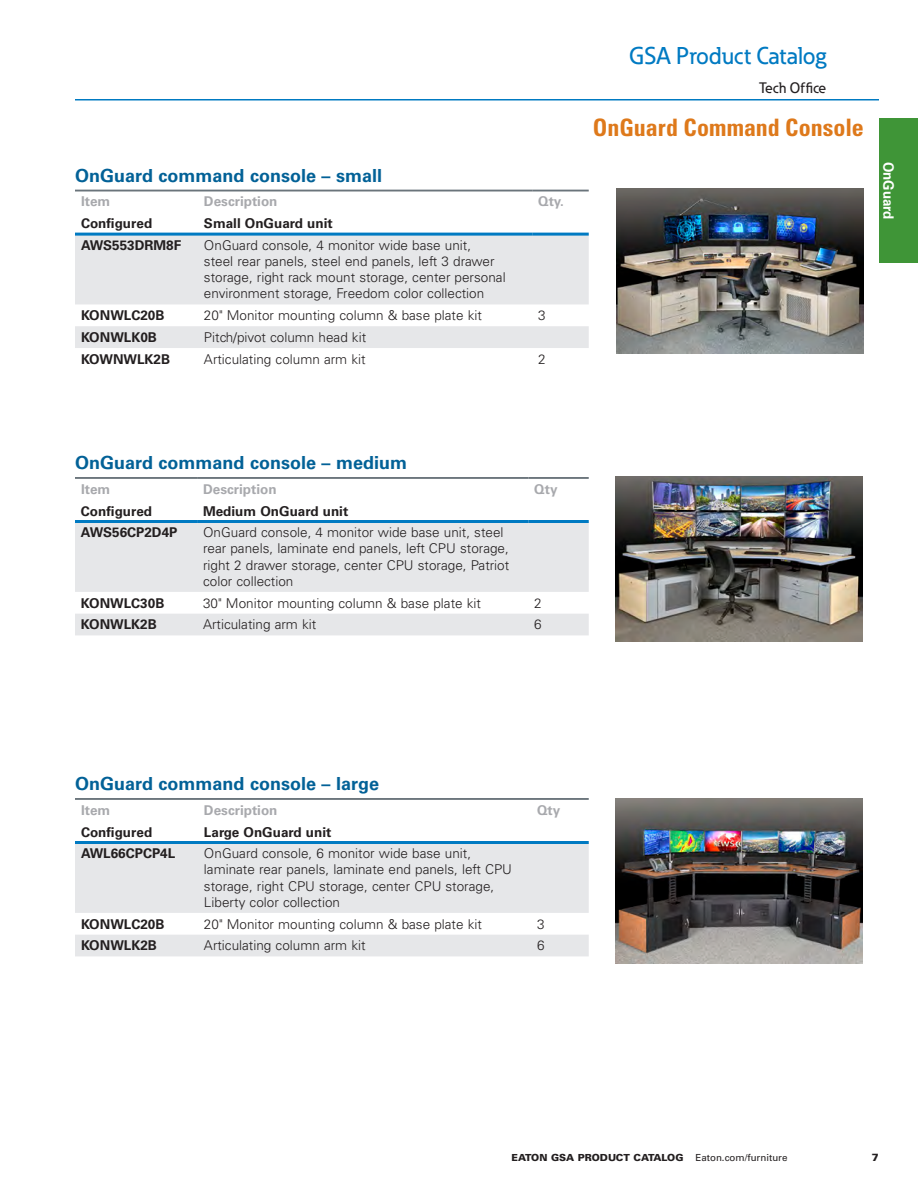
<style>
.page{position:relative;width:918px;height:1188px;background:#fff}
.page>*{position:absolute;margin:0;border:0;box-sizing:border-box;transform-origin:0 0}
.t1{font:700 condensed 24px "Univers LT Std";color:#de791b}
._00_Category_Flush_R{font:500 24px "Eaton";color:#007ac2}
.t2{font:700 18px "Univers LT Std";color:#026197}
._00_Section_Flush_Ri{font:500 15px "Eaton";color:#231f20}
.t3{font:700 14.25px "Univers LT Std";color:#fff;scale:.94 1}
.t4{font:300 13.5px/16.2px "Univers LT Std";color:#231f20}
.t5{font:700 13.5px "Univers LT Std";color:#231f20}
.t6{font:700 13.5px "Univers LT Std";color:#a8a9ad}
.t7{font:900 10.5px "Univers LT Std";color:#231f20}
.t8{font:900 9.75px "Univers LT Std";color:#231f20}
.s1{font-weight:400}
</style>
<div class="page">
<div style="left:879px;top:118px;width:39px;height:145px;background:#3f9537"></div>
<hr style="left:75px;top:99px;width:804px;height:1px;background:#007ac2">
<img style="left:616px;top:189px;width:248px;height:165px">
<img style="left:615px;top:476px;width:248px;height:165px">
<img style="left:615px;top:798px;width:248px;height:165px">
<svg style="left:75px;top:236px;width:514px;height:112px;fill:#e6e7e9"></svg>
<hr style="left:75px;top:190px;width:123px;height:1px;background:#6a747b">
<hr style="left:198px;top:190px;width:334px;height:1px;background:#6a747b">
<hr style="left:532px;top:190px;width:57px;height:1px;background:#6a747b">
<hr style="left:75px;top:233px;width:123px;height:3px;background:#007ac2">
<hr style="left:198px;top:233px;width:334px;height:3px;background:#007ac2">
<hr style="left:532px;top:233px;width:57px;height:3px;background:#007ac2">
<svg style="left:75px;top:523px;width:514px;height:112px;fill:#e6e7e9"></svg>
<hr style="left:75px;top:477px;width:122px;height:2px;background:#6a747b">
<hr style="left:197px;top:477px;width:331px;height:2px;background:#6a747b">
<hr style="left:528px;top:477px;width:61px;height:2px;background:#6a747b">
<hr style="left:75px;top:520px;width:122px;height:3px;background:#007ac2">
<hr style="left:197px;top:520px;width:331px;height:3px;background:#007ac2">
<hr style="left:528px;top:520px;width:61px;height:3px;background:#007ac2">
<svg style="left:75px;top:844px;width:514px;height:112px;fill:#e6e7e9"></svg>
<hr style="left:75px;top:798px;width:123px;height:2px;background:#6a747b">
<hr style="left:198px;top:798px;width:333px;height:2px;background:#6a747b">
<hr style="left:531px;top:798px;width:58px;height:2px;background:#6a747b">
<hr style="left:75px;top:841px;width:123px;height:3px;background:#007ac2">
<hr style="left:198px;top:841px;width:333px;height:3px;background:#007ac2">
<hr style="left:531px;top:841px;width:58px;height:3px;background:#007ac2">
<p class="_00_Category_Flush_R" style="left:629px;top:41px;width:199px">GSA Product Catalog</p>
<p class="_00_Section_Flush_Ri" style="left:759px;top:79px;width:69px">Tech Office</p>
<p class="t2" style="left:75px;top:165px;width:309px">OnGuard command console – small</p>
<p class="t6" style="left:81px;top:194px;width:31px">Item</p>
<p class="t6" style="left:204px;top:194px;width:75px">Description</p>
<p class="t6" style="left:538px;top:194px;width:27px">Qty.</p>
<p class="t5" style="left:81px;top:215px;width:73px">Configured</p>
<p class="t5" style="left:204px;top:215px;width:130px">Small OnGuard unit</p>
<p class="t5" style="left:81px;top:237px;width:102px">AWS553DRM8F</p>
<p class="t4" style="left:204px;top:237px;width:303px">OnGuard console, 4 monitor wide base unit,<br>steel rear panels, steel end panels, left 3 drawer storage, right rack mount storage, center personal environment storage, Freedom color collection</p>
<p class="t5" style="left:81px;top:308px;width:85px">KONWLC20B</p>
<p class="t4" style="left:204px;top:307px;width:279px">20" Monitor mounting column &amp; base plate kit</p>
<p class="t4" style="left:538px;top:307px;width:9px">3</p>
<p class="t5" style="left:81px;top:329px;width:77px">KONWLK0B</p>
<p class="t4" style="left:204px;top:329px;width:164px">Pitch/pivot column head kit</p>
<p class="t5" style="left:81px;top:351px;width:91px">KOWNWLK2B</p>
<p class="t4" style="left:204px;top:351px;width:163px">Articulating column arm kit</p>
<p class="t4" style="left:538px;top:351px;width:9px">2</p>
<p class="t1" style="left:593px;top:113px;width:273px">OnGuard Command Console</p>
<p class="t3" style="left:897px;top:162px;width:63px;rotate:90deg">OnGuard</p>
<p class="t2" style="left:75px;top:452px;width:334px">OnGuard command console – medium</p>
<p class="t6" style="left:81px;top:481px;width:31px">Item</p>
<p class="t6" style="left:203px;top:481px;width:75px">Description</p>
<p class="t6" style="left:534px;top:481px;width:25px">Qty</p>
<p class="t5" style="left:81px;top:503px;width:73px">Configured</p>
<p class="t5" style="left:203px;top:503px;width:147px">Medium OnGuard unit</p>
<p class="t5" style="left:81px;top:525px;width:98px">AWS56CP2D4P</p>
<p class="t4" style="left:203px;top:524px;width:308px">OnGuard console, 4 monitor wide base unit, steel rear panels, laminate end panels, left CPU storage, right 2 drawer storage, center CPU storage, Patriot color collection</p>
<p class="t5" style="left:81px;top:595px;width:85px">KONWLC30B</p>
<p class="t4" style="left:203px;top:595px;width:279px">30" Monitor mounting column &amp; base plate kit</p>
<p class="t4" style="left:534px;top:595px;width:9px">2</p>
<p class="t5" style="left:81px;top:617px;width:77px">KONWLK2B</p>
<p class="t4" style="left:203px;top:617px;width:115px">Articulating arm kit</p>
<p class="t4" style="left:534px;top:617px;width:9px">6</p>
<p class="t2" style="left:75px;top:773px;width:306px">OnGuard command console – large</p>
<p class="t6" style="left:81px;top:802px;width:31px">Item</p>
<p class="t6" style="left:204px;top:802px;width:75px">Description</p>
<p class="t6" style="left:537px;top:802px;width:25px">Qty</p>
<p class="t5" style="left:81px;top:824px;width:73px">Configured</p>
<p class="t5" style="left:204px;top:824px;width:129px">Large OnGuard unit</p>
<p class="t5" style="left:81px;top:846px;width:96px">AWL66CPCP4L</p>
<p class="t4" style="left:204px;top:845px;width:310px">OnGuard console, 6 monitor wide base unit, laminate rear panels, laminate end panels, left CPU storage, right CPU storage, center CPU storage, Liberty color collection</p>
<p class="t5" style="left:81px;top:916px;width:85px">KONWLC20B</p>
<p class="t4" style="left:204px;top:916px;width:279px">20" Monitor mounting column &amp; base plate kit</p>
<p class="t4" style="left:537px;top:916px;width:9px">3</p>
<p class="t5" style="left:81px;top:938px;width:77px">KONWLK2B</p>
<p class="t4" style="left:204px;top:938px;width:163px">Articulating column arm kit</p>
<p class="t4" style="left:537px;top:938px;width:9px">6</p>
<p class="t8" style="left:512px;top:1151px;width:277px">EATON GSA PRODUCT CATALOG <span class="s1">Eaton.com/furniture</span></p>
<p class="t7" style="left:872px;top:1151px;width:9px">7</p>
</div>
